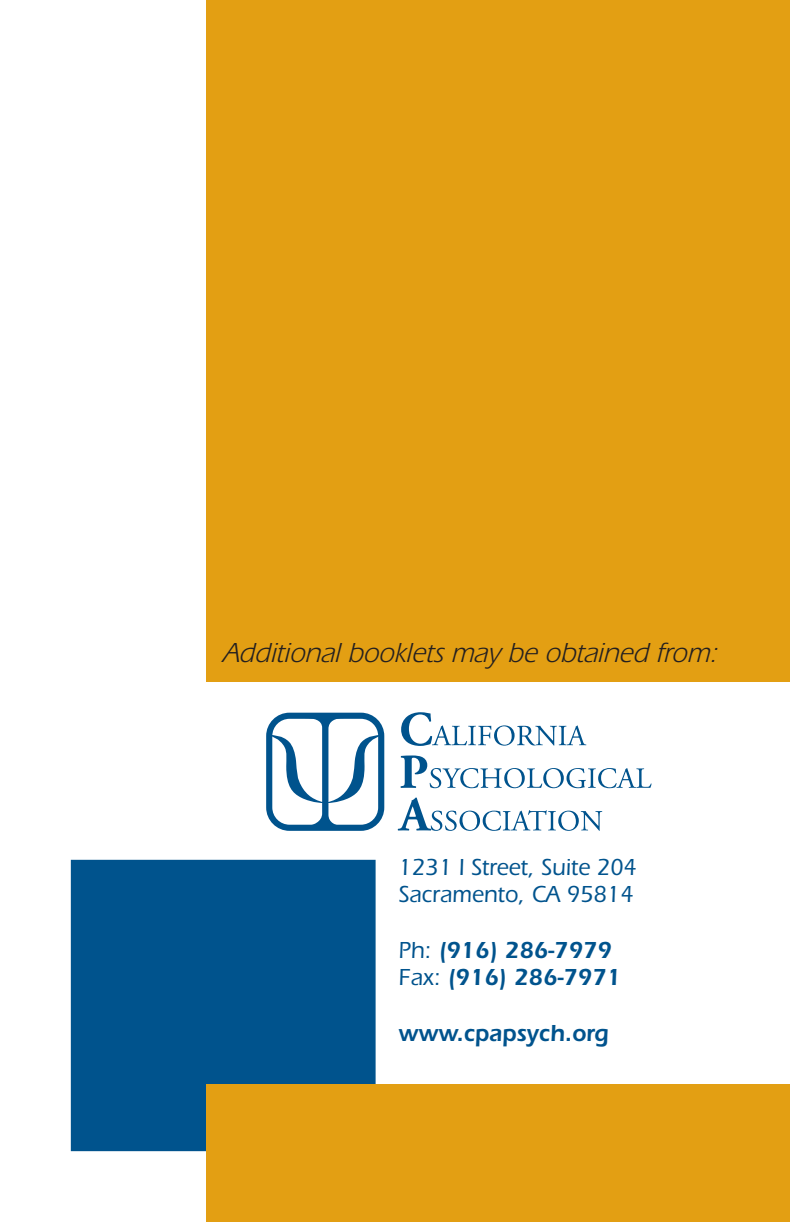
<style>
.page{position:relative;width:790px;height:1222px;background:#fff}
.page>*{position:absolute;margin:0;border:0;box-sizing:border-box;transform-origin:0 0}
.t1{font:italic 28.4px "Itc Eras";color:#231f20;scale:.95 1}
.t2{font:600 24px/27px "Itc Eras";color:#00538d;scale:.95 1}
.t3{font:500 24px/27px "Itc Eras";color:#00538d;scale:.95 1}
.s1{font-weight:500}
</style>
<div class="page">
<div style="left:206px;top:0;width:584px;height:681px;background:#e39f13"></div>
<div style="left:71px;top:860px;width:304px;height:291px;background:#00538d"></div>
<svg style="left:401px;top:712px;width:185px;height:34px"></svg>
<svg style="left:400px;top:755px;width:251px;height:33px"></svg>
<svg style="left:397px;top:797px;width:205px;height:34px"></svg>
<div style="left:266px;top:712px;width:118px;height:119px;border:6px solid #00538d;border-radius:20px"></div>
<svg style="left:268px;top:715px;width:115px;height:113px"></svg>
<div style="left:206px;top:1084px;width:584px;height:138px;background:#e39f13"></div>
<p class="t1" style="left:222px;top:637px;width:529px">Additionalbookletsmay be obtained from:</p>
<p class="t3" style="left:398px;top:854px;width:252px">1231 I Street, Suite 204<br>Sacramento, CA 95814</p>
<p class="t2" style="left:398px;top:936px;width:236px"><span class="s1">Ph:</span> (916) 286-7979<br><span class="s1">Fax:</span> (916) 286-7971</p>
<p class="t2" style="left:398px;top:1019px;width:223px">www.cpapsych.org</p>
</div>
